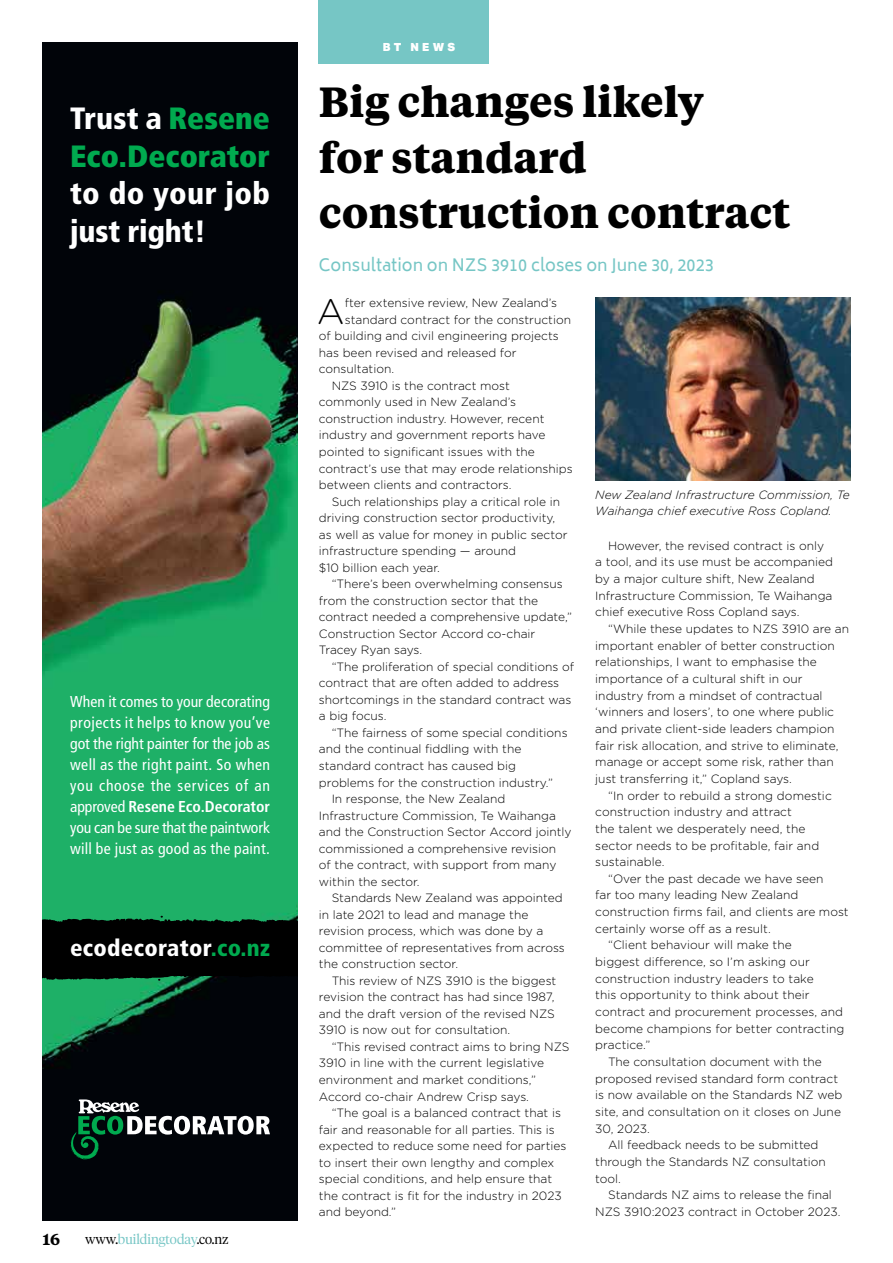
<style>
.page{position:relative;width:893px;height:1263px;background:#fff}
.page>*{position:absolute;margin:0;border:0;box-sizing:border-box;transform-origin:0 0}
.t1{font:700 42px/55.5px "Tiempos Text";color:#000}
.t2{font:300 35.4px "Gotham Rounded";color:#000}
.t3{font:900 condensed 30.75px/37.5px "Frutiger";color:#00aa4f}
.t4{font:900 condensed 30.75px/37.5px "Frutiger";color:#fff}
.t5{font:900 condensed 23.4px "Frutiger";letter-spacing:.01em;color:#fff}
.t6{font:16.5px "Biryani";color:#76c6c5}
.t7{font:condensed 15.75px/21px "Frutiger";letter-spacing:.005em;color:#fff;text-align:justify}
.t8{font:700 15.75px "Tiempos Text";color:#000}
.t9{font:300 13.5px "Tiempos Headline";color:#76c6c5}
.t10{font:300 12px/16.6px "Gotham Rounded";color:#000}
.t11{font:italic 300 12px/16.5px "Gotham Rounded";color:#000}
.t12{font:300 12px "Gotham Rounded";letter-spacing:-.02em;color:#000}
.t13{font:900 11.25px "Aktiv Grotesk";letter-spacing:.295em;color:#fff}
.s1{color:#fff}
.s2{font-weight:700}
.s3{color:#00aa4f}
.s4{color:#000}
</style>
<div class="page">
<div style="left:319px;top:0;width:170px;height:64px;background:#76c6c5"></div>
<img style="left:43px;top:43px;width:255px;height:1177px">
<svg style="left:69px;top:1099px;width:201px;height:60px;background:#283533"></svg>
<div style="left:43px;top:922px;width:255px;height:53px;background:#000"></div>
<svg style="left:43px;top:916px;width:255px;height:6px;background:#147544"></svg>
<svg style="left:43px;top:975px;width:255px;height:9px;background:#0c432a"></svg>
<img style="left:595px;top:298px;width:255px;height:182px">
<h3 class="t3" style="left:70px;top:99px;width:201px"><span class="s1">Trust a</span> Resene<br>Eco.Decorator</h3>
<h3 class="t4" style="left:70px;top:175px;width:201px">to do your job just right!</h3>
<p class="t7" style="left:70px;top:691px;width:201px">When it comes to your decorating projects it helps to know you’ve got the right painter for the job as well as the right paint. So when you choose the services of an approved <span class="s2">Resene Eco.Decorator </span>you can be sure that the paintwork will be just as good as the paint.</p>
<h3 class="t5" style="left:70px;top:934px;width:201px">ecodecorator<span class="s3">.co.nz</span></h3>
<h3 class="t8" style="left:43px;top:1228px;width:19px">16</h3>
<p class="t9" style="left:85px;top:1230px;width:145px"><span class="s4">www.</span>buildingtoday<span class="s4">.co.nz</span></p>
<p class="t13" style="left:383px;top:40px;width:74px">BT NEWS</p>
<h1 class="t1" style="left:319px;top:72px;width:473px">Big changes likely<br>for standard construction contract</h1>
<h3 class="t6" style="left:319px;top:256px;width:396px">Consultation on NZS 3910 closes on June 30, 2023</h3>
<h2 class="t2" style="left:317px;top:288px;width:29px">A</h2>
<p class="t10" style="left:345px;top:294px;width:214px">fter extensive review, New Zealand’s</p>
<p class="t10" style="left:345px;top:311px;width:228px">standard contract for the construction</p>
<p class="t10" style="left:319px;top:327px;width:241px">of building and civil engineering projects</p>
<p class="t10" style="left:319px;top:344px;width:199px">has been revised and released for</p>
<p class="t10" style="left:319px;top:360px;width:77px">consultation.</p>
<p class="t10" style="left:332px;top:377px;width:180px">NZS 3910 is the contract most</p>
<p class="t10" style="left:319px;top:393px;width:199px">commonly used in New Zealand’s</p>
<p class="t10" style="left:319px;top:410px;width:227px">construction industry. However, recent</p>
<p class="t10" style="left:319px;top:426px;width:228px">industry and government reports have</p>
<p class="t10" style="left:319px;top:443px;width:217px">pointed to significant issues with the</p>
<p class="t10" style="left:319px;top:459px;width:255px">contract’s use that may erode relationships</p>
<p class="t10" style="left:319px;top:476px;width:194px">between clients and contractors.</p>
<p class="t10" style="left:332px;top:492px;width:230px">Such relationships play a critical role in</p>
<p class="t10" style="left:319px;top:509px;width:238px">driving construction sector productivity,</p>
<p class="t10" style="left:319px;top:525px;width:250px">as well as value for money in public sector</p>
<p class="t10" style="left:319px;top:542px;width:199px">infrastructure spending — around</p>
<p class="t10" style="left:319px;top:558px;width:123px">$10 billion each year.</p>
<p class="t10" style="left:332px;top:575px;width:233px">“There’s been overwhelming consensus</p>
<p class="t10" style="left:319px;top:592px;width:221px">from the construction sector that the</p>
<p class="t10" style="left:319px;top:608px;width:255px">contract needed a comprehensive update,”</p>
<p class="t10" style="left:319px;top:625px;width:218px">Construction Sector Accord co-chair</p>
<p class="t12" style="left:319px;top:642px;width:105px">Tracey Ryan says.</p>
<p class="t10" style="left:332px;top:658px;width:244px">“The proliferation of special conditions of</p>
<p class="t10" style="left:319px;top:674px;width:242px">contract that are often added to address</p>
<p class="t10" style="left:319px;top:691px;width:254px">shortcomings in the standard contract was</p>
<p class="t10" style="left:319px;top:707px;width:69px">a big focus.</p>
<p class="t10" style="left:332px;top:724px;width:237px">“The fairness of some special conditions</p>
<p class="t10" style="left:319px;top:740px;width:204px">and the continual fiddling with the</p>
<p class="t10" style="left:319px;top:757px;width:199px">standard contract has caused big</p>
<p class="t10" style="left:319px;top:773px;width:236px">problems for the construction industry.”</p>
<p class="t10" style="left:332px;top:790px;width:175px">In response, the New Zealand</p>
<p class="t10" style="left:319px;top:806px;width:239px">Infrastructure Commission, Te Waihanga</p>
<p class="t10" style="left:319px;top:823px;width:254px">and the Construction Sector Accord jointly</p>
<p class="t10" style="left:319px;top:839px;width:239px">commissioned a comprehensive revision</p>
<p class="t10" style="left:319px;top:856px;width:239px">of the contract, with support from many</p>
<p class="t10" style="left:319px;top:872px;width:102px">within the sector.</p>
<p class="t10" style="left:332px;top:889px;width:233px">Standards New Zealand was appointed</p>
<p class="t10" style="left:319px;top:905px;width:211px">in late 2021 to lead and manage the</p>
<p class="t10" style="left:319px;top:922px;width:226px">revision process, which was done by a</p>
<p class="t10" style="left:319px;top:939px;width:247px">committee of representatives from across</p>
<p class="t10" style="left:319px;top:955px;width:141px">the construction sector.</p>
<p class="t10" style="left:332px;top:972px;width:226px">This review of NZS 3910 is the biggest</p>
<p class="t10" style="left:319px;top:988px;width:237px">revision the contract has had since 1987,</p>
<p class="t10" style="left:319px;top:1005px;width:237px">and the draft version of the revised NZS</p>
<p class="t10" style="left:319px;top:1021px;width:193px">3910 is now out for consultation.</p>
<p class="t10" style="left:332px;top:1038px;width:239px">“This revised contract aims to bring NZS</p>
<p class="t10" style="left:319px;top:1054px;width:227px">3910 in line with the current legislative</p>
<p class="t10" style="left:319px;top:1071px;width:219px">environment and market conditions,”</p>
<p class="t10" style="left:319px;top:1087px;width:212px">Accord co-chair Andrew Crisp says.</p>
<p class="t10" style="left:332px;top:1104px;width:231px">“The goal is a balanced contract that is</p>
<p class="t10" style="left:319px;top:1120px;width:237px">fair and reasonable for all parties. This is</p>
<p class="t10" style="left:319px;top:1137px;width:249px">expected to reduce some need for parties</p>
<p class="t10" style="left:319px;top:1153px;width:237px">to insert their own lengthy and complex</p>
<p class="t10" style="left:319px;top:1170px;width:235px">special conditions, and help ensure that</p>
<p class="t10" style="left:319px;top:1186px;width:244px">the contract is fit for the industry in 2023</p>
<p class="t10" style="left:319px;top:1203px;width:79px">and beyond.”</p>
<p class="t11" style="left:595px;top:486px;width:256px">New Zealand Infrastructure Commission, Te<br>Waihanga chief executive Ross Copland.</p>
<p class="t10" style="left:595px;top:536px;width:239px;text-indent:13px">However, the revised contract is only a tool, and its use must be accompanied by a major culture shift, New Zealand Infrastructure Commission, Te Waihanga chief executive Ross Copland says.</p>
<p class="t10" style="left:595px;top:620px;width:255px;text-indent:13px">“While these updates to NZS 3910 are an important enabler of better construction relationships, I want to emphasise the importance of a cultural shift in our industry from a mindset of contractual ‘winners and losers’, to one where public and private client-side leaders champion fair risk allocation, and strive to eliminate, manage or accept some risk, rather than just transferring it,” Copland says.</p>
<p class="t10" style="left:595px;top:786px;width:238px;text-indent:13px">“In order to rebuild a strong domestic construction industry and attract<br>the talent we desperately need, the sector needs to be profitable, fair and sustainable.</p>
<p class="t10" style="left:608px;top:870px;width:217px">“Over the past decade we have seen</p>
<p class="t10" style="left:595px;top:886px;width:204px">far too many leading New Zealand</p>
<p class="t10" style="left:595px;top:903px;width:255px">construction firms fail, and clients are most</p>
<p class="t10" style="left:595px;top:920px;width:177px">certainly worse off as a result.</p>
<p class="t10" style="left:608px;top:936px;width:185px">“Client behaviour will make the</p>
<p class="t10" style="left:595px;top:953px;width:216px">biggest difference, so I’m asking our</p>
<p class="t10" style="left:595px;top:970px;width:220px">construction industry leaders to take</p>
<p class="t10" style="left:595px;top:986px;width:216px">this opportunity to think about their</p>
<p class="t10" style="left:595px;top:1003px;width:249px">contract and procurement processes, and</p>
<p class="t10" style="left:595px;top:1020px;width:251px">become champions for better contracting</p>
<p class="t10" style="left:595px;top:1036px;width:57px">practice.”</p>
<p class="t10" style="left:608px;top:1053px;width:215px">The consultation document with the</p>
<p class="t10" style="left:595px;top:1069px;width:244px">proposed revised standard form contract</p>
<p class="t10" style="left:595px;top:1086px;width:248px">is now available on the Standards NZ web</p>
<p class="t10" style="left:595px;top:1103px;width:247px">site, and consultation on it closes on June</p>
<p class="t10" style="left:595px;top:1119px;width:56px">30, 2023.</p>
<p class="t10" style="left:608px;top:1136px;width:212px">All feedback needs to be submitted</p>
<p class="t10" style="left:595px;top:1153px;width:232px">through the Standards NZ consultation</p>
<p class="t10" style="left:595px;top:1169px;width:27px">tool.</p>
<p class="t10" style="left:608px;top:1186px;width:225px">Standards NZ aims to release the final</p>
<p class="t10" style="left:595px;top:1203px;width:247px">NZS 3910:2023 contract in October 2023.</p>
</div>
